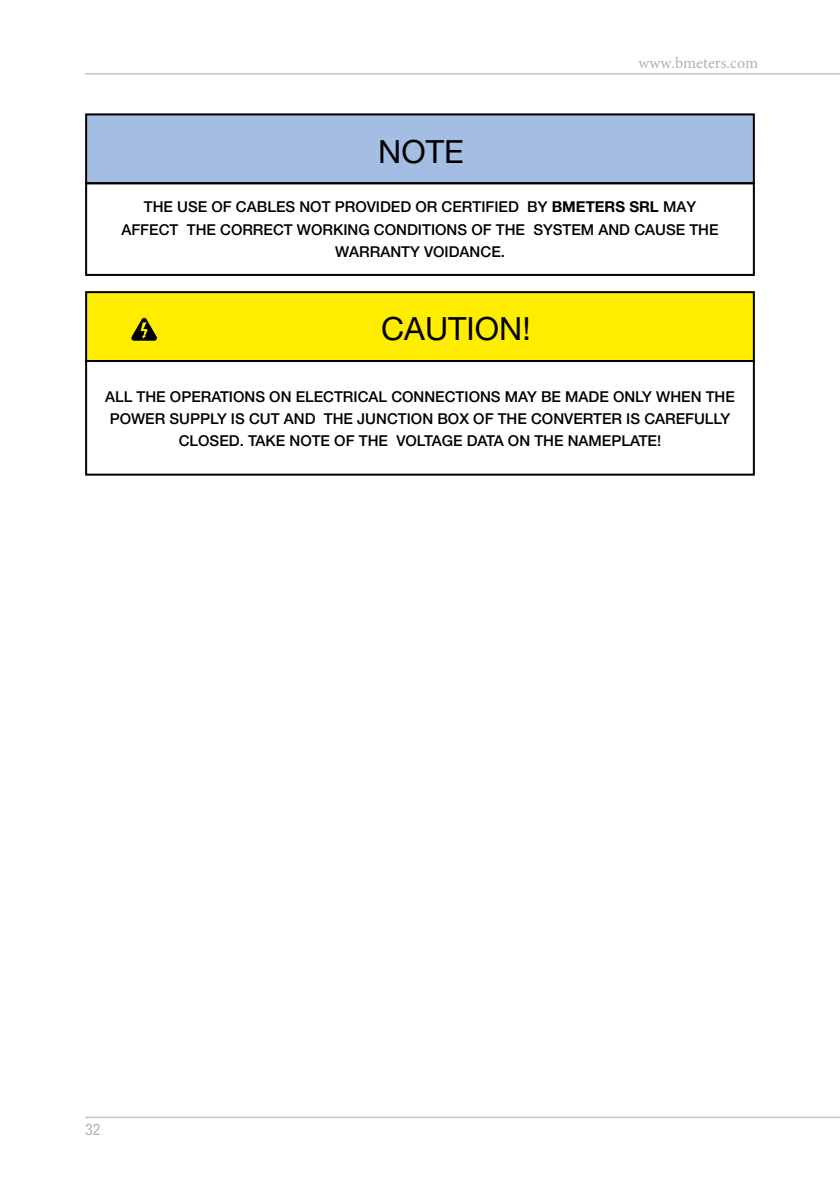
<style>
.page{position:relative;width:840px;height:1191px;background:#fff}
.page>*{position:absolute;margin:0;border:0;box-sizing:border-box;transform-origin:0 0}
.t1{font:32px "Helvetica Neue";color:#000}
.t2{font:16px "Minion Pro";color:#b3b2b2}
.t3{font:condensed 16px "Helvetica Neue";color:#b3b2b2}
.t4{font:500 15px/22.4px "Helvetica Neue";color:#000;text-align:center}
.s1{font-family:"Helvetica Neue LT Pro";font-weight:700}
</style>
<div class="page">
<div style="left:86px;top:114px;width:667px;height:69px;background:#a4bde3"></div>
<div style="left:85px;top:113px;width:669px;height:71px;border:2px solid #000"></div>
<hr style="left:85px;top:73px;width:754px;height:1px;background:#c6c6c6">
<hr style="left:85px;top:74px;width:754px;height:1px;background:#c6c6c6">
<hr style="left:85px;top:1116px;width:754px;height:1px;background:#c6c6c6">
<hr style="left:85px;top:1117px;width:754px;height:1px;background:#c6c6c6">
<div style="left:85px;top:182px;width:669px;height:94px;border:2px solid #000"></div>
<div style="left:85px;top:360px;width:669px;height:115px;border:2px solid #000"></div>
<div style="left:86px;top:292px;width:667px;height:69px;background:#ffed00"></div>
<div style="left:85px;top:291px;width:669px;height:71px;border:2px solid #000"></div>
<svg style="left:131px;top:318px;width:26px;height:23px"></svg>
<h1 class="t1" style="left:378px;top:133px;width:87px">NOTE</h1>
<p class="t2" style="left:638px;top:52px;width:121px">www.bmeters.com</p>
<p class="t4" style="left:121px;top:195px;width:598px">THE USE OF CABLES NOT PROVIDED OR CERTIFIED BY <span class="s1">BMETERS SRL</span> MAY<br>AFFECT THE CORRECT WORKING CONDITIONS OF THE SYSTEM AND CAUSE THE<br>WARRANTY VOIDANCE.</p>
<h1 class="t1" style="left:381px;top:309px;width:151px">CAUTION!</h1>
<p class="t4" style="left:105px;top:385px;width:631px">ALL THE OPERATIONS ON ELECTRICAL CONNECTIONS MAY BE MADE ONLY WHEN THE<br>POWER SUPPLY IS CUT AND THE JUNCTION BOX OF THE CONVERTER IS CAREFULLY<br>CLOSED. TAKE NOTE OF THE VOLTAGE DATA ON THE NAMEPLATE!</p>
<p class="t3" style="left:85px;top:1120px;width:17px">32</p>
</div>
